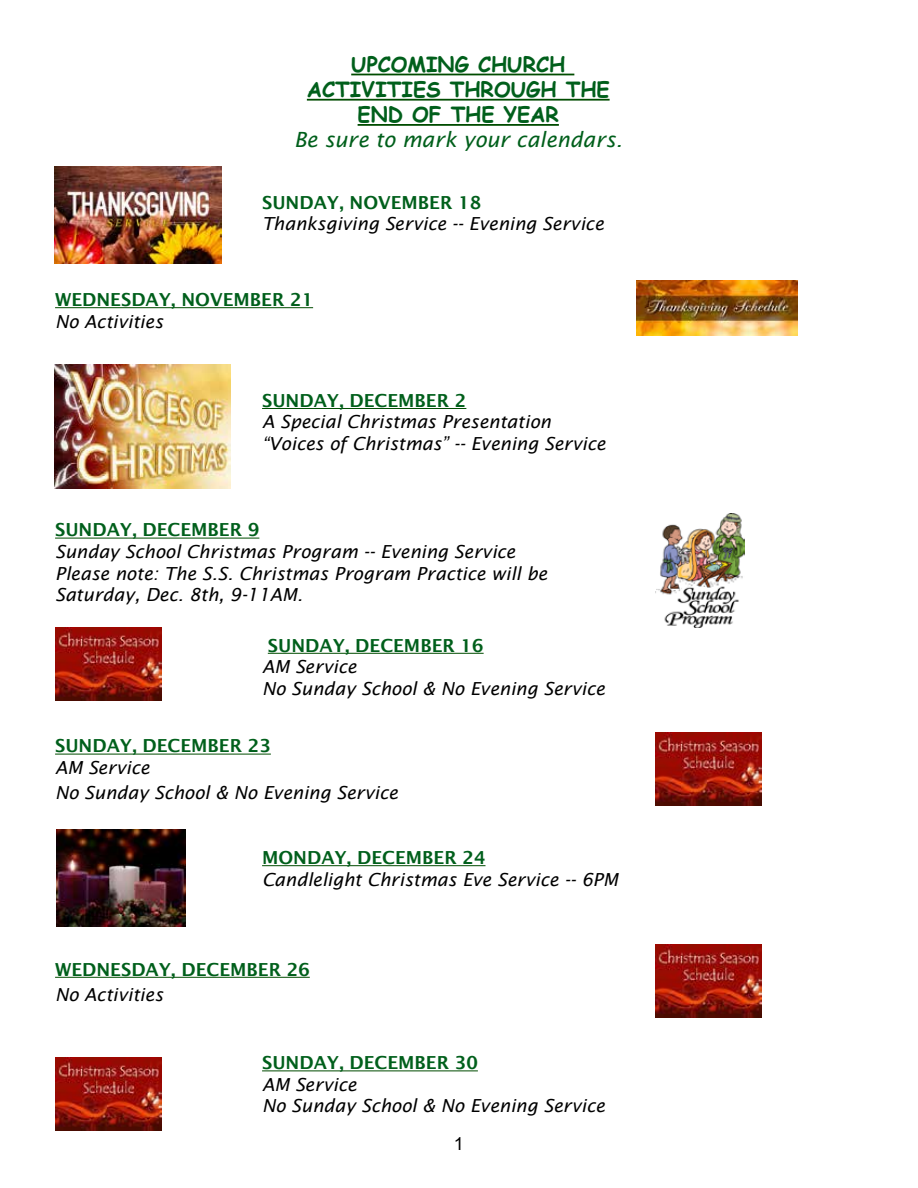
<style>
.page{position:relative;width:918px;height:1188px;background:#fff}
.page>*{position:absolute;margin:0;border:0;box-sizing:border-box;transform-origin:0 0}
.t1{font:700 21px/25.2px "Comic Sans MS";color:#005f1b;text-align:center}
.t2{font:italic 21px "Lucida Sans";color:#005f1b}
.t3{font:italic 18px/21.6px "Lucida Sans";color:#000}
.t4{font:600 18px "Lucida Sans";color:#005f1b}
.t5{font:18px "Arial";color:#000}
</style>
<div class="page">
<hr style="left:55px;top:307px;width:258px;height:1px;background:#004c00">
<hr style="left:262px;top:408px;width:204px;height:1px;background:#004c00">
<hr style="left:55px;top:538px;width:204px;height:1px;background:#004c00">
<hr style="left:268px;top:653px;width:216px;height:1px;background:#004c00">
<hr style="left:55px;top:754px;width:216px;height:1px;background:#004c00">
<hr style="left:262px;top:865px;width:224px;height:1px;background:#004c00">
<hr style="left:55px;top:977px;width:255px;height:1px;background:#004c00">
<hr style="left:262px;top:1070px;width:216px;height:1px;background:#004c00">
<img style="left:637px;top:281px;width:161px;height:55px">
<hr style="left:351px;top:74px;width:223px;height:1px;background:#004c00">
<hr style="left:307px;top:99px;width:303px;height:2px;background:#004c00">
<hr style="left:358px;top:124px;width:201px;height:2px;background:#004c00">
<img style="left:55px;top:167px;width:166px;height:97px">
<img style="left:655px;top:513px;width:89px;height:114px">
<img style="left:56px;top:830px;width:129px;height:96px">
<img style="left:655px;top:732px;width:107px;height:73px">
<img style="left:655px;top:944px;width:107px;height:74px">
<img style="left:55px;top:364px;width:175px;height:124px">
<img style="left:55px;top:628px;width:107px;height:73px">
<img style="left:55px;top:1057px;width:107px;height:73px">
<p class="t1" style="left:307px;top:51px;width:304px">UPCOMING CHURCH<br>ACTIVITIES THROUGH THE<br>END OF THE YEAR</p>
<p class="t2" style="left:294px;top:128px;width:330px">Be sure to mark your calendars.</p>
<p class="t4" style="left:262px;top:192px;width:221px">SUNDAY, NOVEMBER 18</p>
<p class="t3" style="left:262px;top:213px;width:343px">Thanksgiving Service -- Evening Service</p>
<p class="t4" style="left:55px;top:289px;width:260px">WEDNESDAY, NOVEMBER 21</p>
<p class="t3" style="left:55px;top:310px;width:110px">No Activities</p>
<p class="t4" style="left:262px;top:390px;width:206px">SUNDAY, DECEMBER 2</p>
<p class="t3" style="left:262px;top:411px;width:345px">A Special Christmas Presentation “Voices of Christmas” -- Evening Service</p>
<p class="t4" style="left:55px;top:520px;width:206px">SUNDAY, DECEMBER 9</p>
<p class="t3" style="left:55px;top:541px;width:494px">Sunday School Christmas Program -- Evening Service<br>Please note: The S.S. Christmas Program Practice will be<br>Saturday, Dec. 8th, 9-11AM.</p>
<p class="t4" style="left:268px;top:635px;width:217px">SUNDAY, DECEMBER 16</p>
<p class="t3" style="left:262px;top:656px;width:344px">AM Service<br>No Sunday School &amp; No Evening Service</p>
<p class="t4" style="left:55px;top:736px;width:217px">SUNDAY, DECEMBER 23</p>
<p class="t3" style="left:55px;top:755px;width:344px;line-height:25.2px">AM Service<br>No Sunday School &amp; No Evening Service</p>
<p class="t4" style="left:262px;top:847px;width:225px">MONDAY, DECEMBER 24</p>
<p class="t3" style="left:262px;top:868px;width:357px">Candlelight Christmas Eve Service -- 6PM</p>
<p class="t4" style="left:55px;top:959px;width:256px">WEDNESDAY, DECEMBER 26</p>
<p class="t3" style="left:55px;top:983px;width:110px">No Activities</p>
<p class="t4" style="left:262px;top:1052px;width:217px">SUNDAY, DECEMBER 30</p>
<p class="t3" style="left:262px;top:1073px;width:344px">AM Service<br>No Sunday School &amp; No Evening Service</p>
<p class="t5" style="left:454px;top:1131px;width:12px">1</p>
</div>
